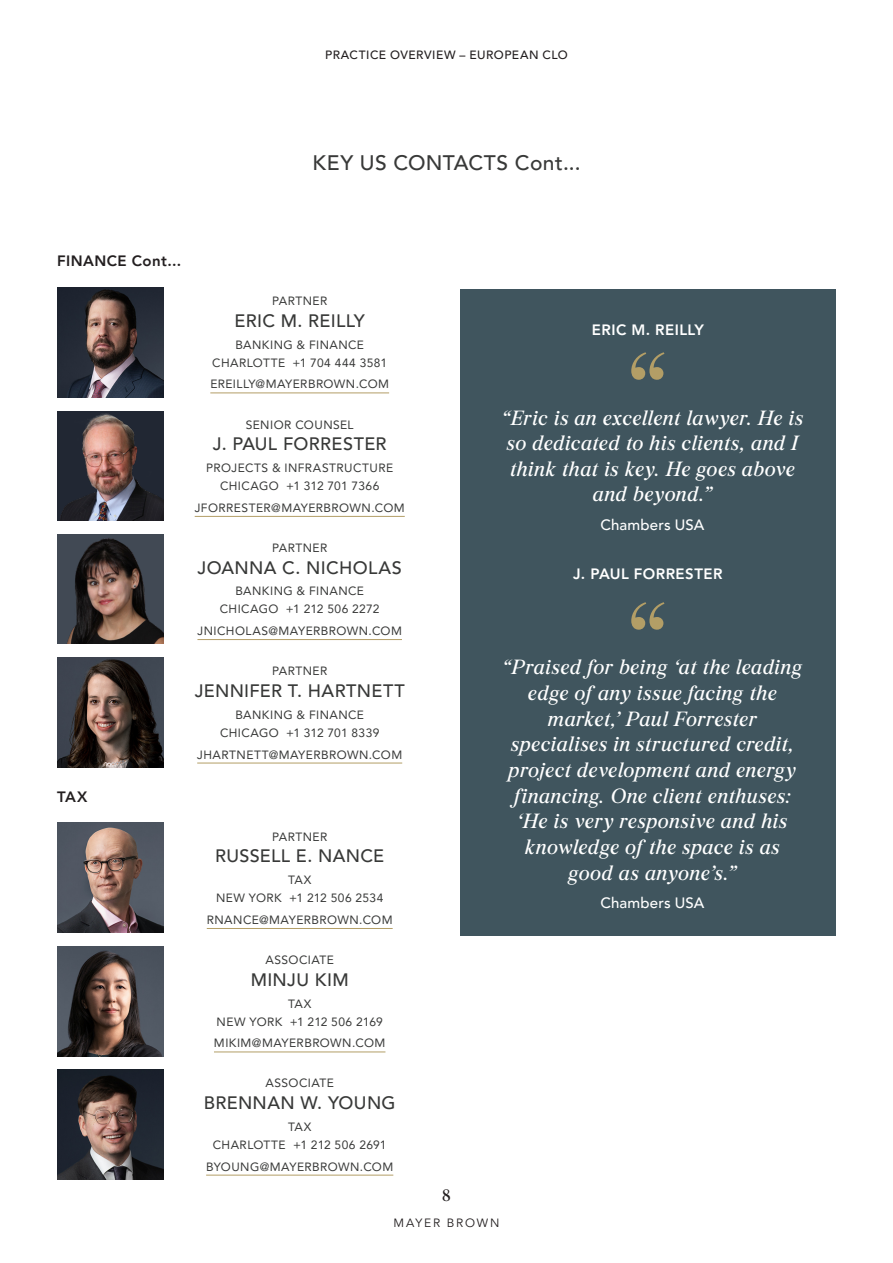
<style>
.page{position:relative;width:893px;height:1263px;background:#fff}
.page>*{position:absolute;margin:0;border:0;box-sizing:border-box;transform-origin:0 0}
.Large_Gold_Quote{font:100.5px "Burgess Pro";color:#b39e66}
.t1{font:500 21px "Avenir LT Pro";letter-spacing:.015em;color:#383938}
.Qiuote_Centered_Burgess{font:italic 20.55px/25.7px "Burgess Pro";letter-spacing:.045em;color:#fff;text-align:center}
.Name_-_Contact{font:500 18px "Avenir LT Pro";letter-spacing:.02em;color:#383938}
.t2{font:16.5px "Burgess Pro";color:#231f20}
.t3{font:800 15px "Avenir LT Pro";letter-spacing:.03em;color:#fff}
.Body_copy_bold{font:500 15px "Avenir LT Pro";letter-spacing:.01em;color:#fff}
.t4{font:800 15px "Avenir LT Pro";letter-spacing:.03em;color:#231f20}
.Title_and_Practice_-_Contact{font:12px "Avenir LT Pro";letter-spacing:.035em;color:#383938}
.Phone_and_Office_-_Contact{font:12px "Avenir LT Pro";letter-spacing:.03em;color:#383938}
.Title_Large{font:500 12px "Avenir LT Pro";letter-spacing:.04em;color:#231f20}
.t5{font:12px "Avenir LT Pro";letter-spacing:.15em;color:#231f20}
</style>
<div class="page">
<hr style="left:210px;top:392px;width:179px;height:1px;background:#b39e66">
<hr style="left:207px;top:928px;width:186px;height:1px;background:#b39e66">
<hr style="left:195px;top:516px;width:210px;height:1px;background:#b39e66">
<hr style="left:214px;top:1051px;width:171px;height:1px;background:#b39e66">
<hr style="left:197px;top:639px;width:205px;height:1px;background:#b39e66">
<hr style="left:206px;top:1175px;width:187px;height:1px;background:#b39e66">
<hr style="left:197px;top:763px;width:205px;height:1px;background:#b39e66">
<img style="left:57px;top:287px;width:107px;height:110px">
<img style="left:57px;top:823px;width:107px;height:110px">
<div style="left:57px;top:411px;width:107px;height:110px;background:#212733"></div>
<img style="left:60px;top:414px;width:104px;height:107px">
<img style="left:57px;top:946px;width:107px;height:110px">
<img style="left:57px;top:534px;width:107px;height:110px">
<img style="left:57px;top:1069px;width:107px;height:110px">
<img style="left:57px;top:657px;width:107px;height:110px">
<div style="left:460px;top:289px;width:376px;height:646px;background:#40555e"></div>
<p class="Title_Large" style="left:325px;top:47px;width:244px">PRACTICE OVERVIEW – EUROPEAN CLO</p>
<h1 class="t1" style="left:312px;top:150px;width:269px">KEY US CONTACTS Cont...</h1>
<h2 class="t4" style="left:57px;top:252px;width:125px">FINANCE Cont...</h2>
<h2 class="t4" style="left:57px;top:788px;width:32px">TAX</h2>
<p class="Title_and_Practice_-_Contact" style="left:272px;top:294px;width:57px">PARTNER</p>
<p class="Name_-_Contact" style="left:235px;top:310px;width:132px">ERIC M. REILLY</p>
<p class="Title_and_Practice_-_Contact" style="left:235px;top:337px;width:130px">BANKING &amp; FINANCE</p>
<p class="Phone_and_Office_-_Contact" style="left:212px;top:355px;width:176px">CHARLOTTE +1 704 444 3581</p>
<p class="Title_and_Practice_-_Contact" style="left:210px;top:377px;width:180px">EREILLY@MAYERBROWN.COM</p>
<p class="Title_and_Practice_-_Contact" style="left:246px;top:417px;width:109px">SENIOR COUNSEL</p>
<p class="Name_-_Contact" style="left:213px;top:433px;width:175px">J. PAUL FORRESTER</p>
<p class="Title_and_Practice_-_Contact" style="left:206px;top:461px;width:189px">PROJECTS &amp; INFRASTRUCTURE</p>
<p class="Phone_and_Office_-_Contact" style="left:220px;top:479px;width:161px">CHICAGO +1 312 701 7366</p>
<p class="Title_and_Practice_-_Contact" style="left:195px;top:500px;width:212px">JFORRESTER@MAYERBROWN.COM</p>
<p class="Title_and_Practice_-_Contact" style="left:272px;top:540px;width:57px">PARTNER</p>
<p class="Name_-_Contact" style="left:198px;top:557px;width:206px">JOANNA C. NICHOLAS</p>
<p class="Title_and_Practice_-_Contact" style="left:235px;top:584px;width:130px">BANKING &amp; FINANCE</p>
<p class="Phone_and_Office_-_Contact" style="left:220px;top:602px;width:161px">CHICAGO +1 212 506 2272</p>
<p class="Title_and_Practice_-_Contact" style="left:197px;top:623px;width:206px">JNICHOLAS@MAYERBROWN.COM</p>
<p class="Title_and_Practice_-_Contact" style="left:272px;top:664px;width:57px">PARTNER</p>
<p class="Name_-_Contact" style="left:195px;top:680px;width:211px">JENNIFER T. HARTNETT</p>
<p class="Title_and_Practice_-_Contact" style="left:235px;top:707px;width:130px">BANKING &amp; FINANCE</p>
<p class="Phone_and_Office_-_Contact" style="left:220px;top:725px;width:161px">CHICAGO +1 312 701 8339</p>
<p class="Title_and_Practice_-_Contact" style="left:197px;top:747px;width:207px">JHARTNETT@MAYERBROWN.COM</p>
<p class="Title_and_Practice_-_Contact" style="left:272px;top:829px;width:57px">PARTNER</p>
<p class="Name_-_Contact" style="left:215px;top:845px;width:171px">RUSSELL E. NANCE</p>
<p class="Title_and_Practice_-_Contact" style="left:288px;top:873px;width:25px">TAX</p>
<p class="Phone_and_Office_-_Contact" style="left:216px;top:891px;width:169px">NEW YORK +1 212 506 2534</p>
<p class="Title_and_Practice_-_Contact" style="left:207px;top:912px;width:187px">RNANCE@MAYERBROWN.COM</p>
<p class="Title_and_Practice_-_Contact" style="left:266px;top:953px;width:70px">ASSOCIATE</p>
<p class="Name_-_Contact" style="left:251px;top:969px;width:100px">MINJU KIM</p>
<p class="Title_and_Practice_-_Contact" style="left:288px;top:996px;width:25px">TAX</p>
<p class="Phone_and_Office_-_Contact" style="left:217px;top:1014px;width:168px">NEW YORK +1 212 506 2169</p>
<p class="Title_and_Practice_-_Contact" style="left:214px;top:1036px;width:173px">MIKIM@MAYERBROWN.COM</p>
<p class="Title_and_Practice_-_Contact" style="left:266px;top:1076px;width:70px">ASSOCIATE</p>
<p class="Name_-_Contact" style="left:204px;top:1092px;width:193px">BRENNAN W. YOUNG</p>
<p class="Title_and_Practice_-_Contact" style="left:288px;top:1119px;width:25px">TAX</p>
<p class="Phone_and_Office_-_Contact" style="left:213px;top:1137px;width:175px">CHARLOTTE +1 212 506 2691</p>
<p class="Title_and_Practice_-_Contact" style="left:206px;top:1159px;width:189px">BYOUNG@MAYERBROWN.COM</p>
<h2 class="t3" style="left:592px;top:320px;width:113px">ERIC M. REILLY</h2>
<p class="Large_Gold_Quote" style="left:629px;top:328px;width:40px">“</p>
<p class="Qiuote_Centered_Burgess" style="left:502px;top:405px;width:303px">“Eric is an excellent lawyer. He is so dedicated to his clients, and I think that is key. He goes above and beyond.”</p>
<p class="Body_copy_bold" style="left:600px;top:516px;width:106px">Chambers USA</p>
<h2 class="t3" style="left:573px;top:565px;width:151px">J. PAUL FORRESTER</h2>
<p class="Large_Gold_Quote" style="left:629px;top:578px;width:40px">“</p>
<p class="Qiuote_Centered_Burgess" style="left:503px;top:655px;width:301px">“Praised for being ‘at the leading edge of any issue facing the market,’ Paul Forrester specialises in structured credit, project development and energy financing. One client enthuses: ‘He is very responsive and his knowledge of the space is as good as anyone’s.”</p>
<p class="Body_copy_bold" style="left:600px;top:894px;width:106px">Chambers USA</p>
<p class="t2" style="left:442px;top:1185px;width:9px">8</p>
<p class="t5" style="left:393px;top:1215px;width:108px">MAYER BROWN</p>
</div>
